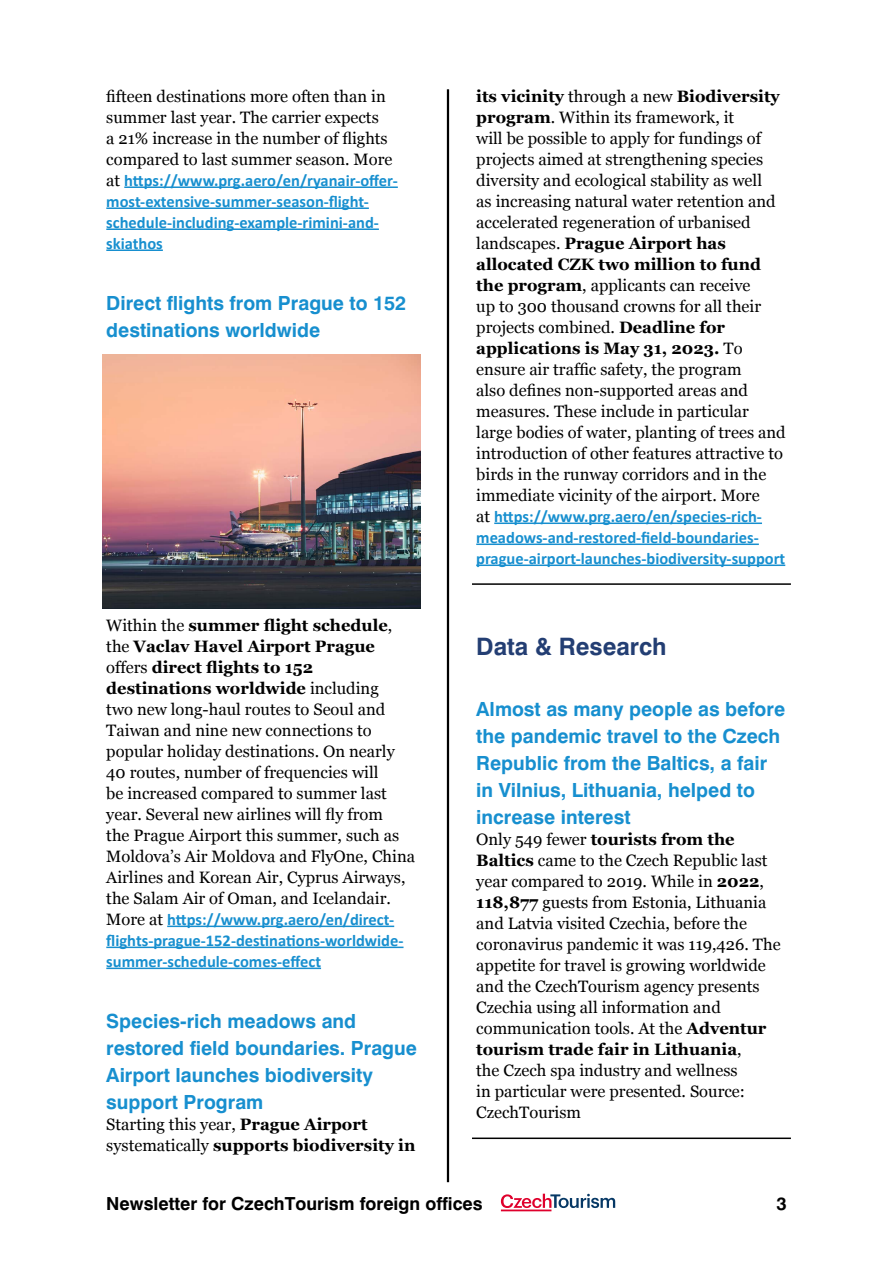
<style>
.page{position:relative;width:893px;height:1263px;background:#fff}
.page>*{position:absolute;margin:0;border:0;box-sizing:border-box;transform-origin:0 0}
.t1{font:700 24px "Swiss 721 BTCE";color:#233e73}
.t2{font:700 19.5px/27px "Swiss 721 BTCE";color:#178fcf}
.t3{font:700 18px "Swiss 721 BTCE";color:#000}
.t4{font:16.5px/21px "Georgia";color:#000}
.t5{font:700 16.5px/21px "Calibri";color:#178fcf}
.t6{font:700 16.5px/21px "Georgia";color:#000}
.s1{font-family:"Georgia";font-weight:400;color:#000}
.s2{font-weight:700}
.s3{font-weight:400}
</style>
<div class="page">
<hr style="left:447px;top:89px;width:2px;height:1093px;background:#000">
<svg style="left:501px;top:1194px;width:114px;height:17px"></svg>
<hr style="left:124px;top:186px;width:274px;height:2px;background:#178fcf">
<hr style="left:106px;top:207px;width:263px;height:2px;background:#178fcf">
<hr style="left:106px;top:228px;width:273px;height:2px;background:#178fcf">
<hr style="left:106px;top:249px;width:57px;height:2px;background:#178fcf">
<hr style="left:167px;top:925px;width:227px;height:2px;background:#178fcf">
<hr style="left:106px;top:946px;width:297px;height:2px;background:#178fcf">
<hr style="left:106px;top:967px;width:215px;height:2px;background:#178fcf">
<hr style="left:494px;top:522px;width:268px;height:2px;background:#178fcf">
<hr style="left:476px;top:543px;width:283px;height:2px;background:#178fcf">
<hr style="left:476px;top:564px;width:309px;height:2px;background:#178fcf">
<hr style="left:472px;top:583px;width:319px;height:2px;background:#000">
<hr style="left:472px;top:1137px;width:319px;height:2px;background:#000">
<img style="left:102px;top:354px;width:319px;height:254px">
<p class="t4" style="left:106px;top:86px;width:288px">fifteen destinations more often than in summer last year. The carrier expects<br>a 21% increase in the number of flights compared to last summer season. More</p>
<p class="t5" style="left:106px;top:169px;width:293px"><span class="s1">at</span> https://www.prg.aero/en/ryanair-offer&shy;most-extensive-summer-season-flight&shy;schedule-including-example-rimini-and&shy;skiathos</p>
<p class="t2" style="left:106px;top:289px;width:301px">Direct flights from Prague to 152 destinations worldwide</p>
<p class="t4" style="left:106px;top:615px;width:310px">Within the <span class="s2">summer flight schedule</span>, the <span class="s2">Vaclav Havel Airport Prague </span>offers <span class="s2">direct flights to 152 destinations worldwide</span> including<br>two new long-haul routes to Seoul and Taiwan and nine new connections to popular holiday destinations. On nearly 40 routes, number of frequencies will<br>be increased compared to summer last year. Several new airlines will fly from<br>the Prague Airport this summer, such as Moldova’s Air Moldova and FlyOne, China Airlines and Korean Air, Cyprus Airways, the Salam Air of Oman, and Icelandair.</p>
<p class="t5" style="left:106px;top:908px;width:299px"><span class="s1">More at</span> https://www.prg.aero/en/direct&shy;flights-prague-152-destinations-worldwide&shy;summer-schedule-comes-effect</p>
<p class="t2" style="left:106px;top:1007px;width:312px">Species-rich meadows and restored field boundaries. Prague<br>Airport launches biodiversity support Program</p>
<p class="t6" style="left:106px;top:1114px;width:311px"><span class="s3">Starting this year,</span> Prague Airport <span class="s3">systematically</span> supports biodiversity in</p>
<p class="t4" style="left:476px;top:86px;width:311px"><span class="s2">its vicinity</span> through a new <span class="s2">Biodiversity program</span>. Within its framework, it<br>will be possible to apply for fundings of projects aimed at strengthening species diversity and ecological stability as well<br>as increasing natural water retention and accelerated regeneration of urbanised landscapes. <span class="s2">Prague Airport has allocated CZK two million to fund the program</span>, applicants can receive<br>up to 300 thousand crowns for all their projects combined. <span class="s2">Deadline for applications is May 31, 2023.</span> To ensure air traffic safety, the program<br>also defines non-supported areas and measures. These include in particular large bodies of water, planting of trees and introduction of other features attractive to birds in the runway corridors and in the immediate vicinity of the airport. More</p>
<p class="t5" style="left:476px;top:505px;width:311px"><span class="s1">at</span> https://www.prg.aero/en/species-rich&shy;meadows-and-restored-field-boundaries&shy;prague-airport-launches-biodiversity-support</p>
<h1 class="t1" style="left:476px;top:630px;width:192px">Data &amp; Research</h1>
<p class="t2" style="left:476px;top:696px;width:310px">Almost as many people as before the pandemic travel to the Czech<br>Republic from the Baltics, a fair in Vilnius, Lithuania, helped to increase interest</p>
<p class="t4" style="left:476px;top:829px;width:306px">Only 549 fewer <span class="s2">tourists from the Baltics</span> came to the Czech Republic last year compared to 2019. While in <span class="s2">2022</span>, <span class="s2">118,877</span> guests from Estonia, Lithuania and Latvia visited Czechia, before the coronavirus pandemic it was 119,426. The appetite for travel is growing worldwide and the CzechTourism agency presents Czechia using all information and communication tools. At the <span class="s2">Adventur tourism trade fair in Lithuania</span>,<br>the Czech spa industry and wellness<br>in particular were presented. Source:<br>CzechTourism</p>
<p class="t3" style="left:106px;top:1191px;width:378px">Newsletter for CzechTourism foreign offices</p>
<p class="t3" style="left:776px;top:1191px;width:12px">3</p>
</div>
